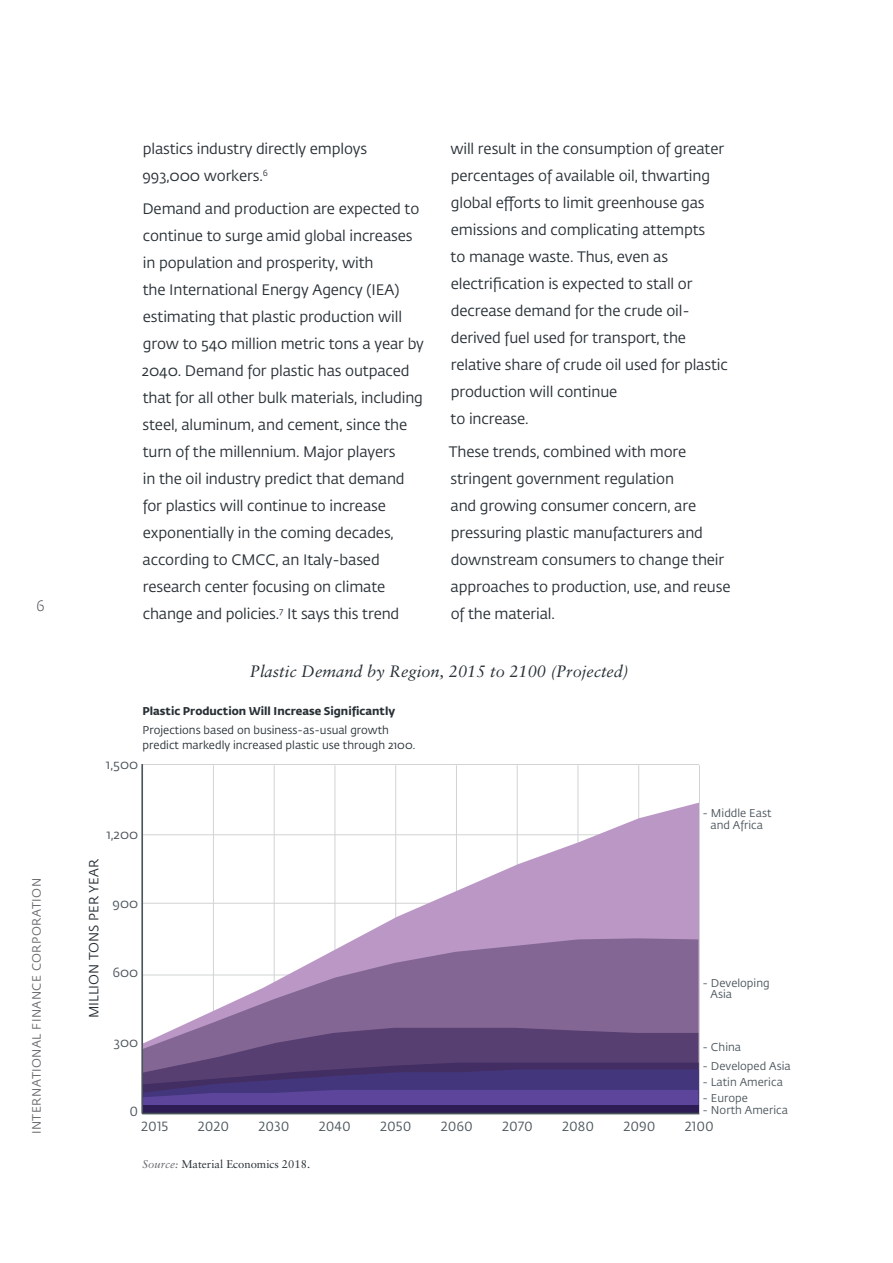
<style>
.page{position:relative;width:893px;height:1263px;background:#fff}
.page>*{position:absolute;margin:0;border:0;box-sizing:border-box;transform-origin:0 0}
.t1{font:italic 16.5px "Sabon LT Pro";color:#283036}
.t2{font:15px/27px "Fedra Sans Std";letter-spacing:-.01em;color:#283036}
.t3{font:300 15px "Fedra Sans Std";color:#4e5055}
.t4{font:13.2px "Fedra Sans Std";color:#4b555c}
.t5{font:13.2px "Fedra Sans Std";color:#283036}
.t6{font:12px "Fedra Sans Std";letter-spacing:.035em;color:#68686d}
.t7{font:11.25px/11.2px "Fedra Sans Std";color:#4b555c;text-align:center}
.t8{font:11.25px/14.4px "Fedra Sans Std";color:#283036}
.t9{font:700 11.25px "Fedra Sans Std";color:#283036}
.t10{font:11.25px "Sabon LT Pro";color:#283036}
.s1{font-style:italic;color:#68686d}
</style>
<div class="page">
<hr style="left:143px;top:764px;width:556px;height:1px;background:#d1d3d4">
<hr style="left:274px;top:765px;width:1px;height:348px;background:#d1d3d4">
<hr style="left:335px;top:765px;width:1px;height:348px;background:#d1d3d4">
<hr style="left:213px;top:765px;width:1px;height:348px;background:#d1d3d4">
<hr style="left:395px;top:765px;width:1px;height:348px;background:#d1d3d4">
<hr style="left:456px;top:765px;width:1px;height:348px;background:#d1d3d4">
<hr style="left:517px;top:765px;width:1px;height:348px;background:#d1d3d4">
<hr style="left:578px;top:765px;width:1px;height:348px;background:#d1d3d4">
<hr style="left:638px;top:765px;width:1px;height:348px;background:#d1d3d4">
<svg style="left:143px;top:803px;width:556px;height:260px"></svg>
<svg style="left:143px;top:938px;width:555px;height:90px;fill:#836694"></svg>
<svg style="left:143px;top:1028px;width:555px;height:35px;background:#654c7c"></svg>
<svg style="left:143px;top:1063px;width:556px;height:42px;background:#4e3b81"></svg>
<div style="left:143px;top:1105px;width:556px;height:8px;background:#2d1d54"></div>
<hr style="left:141px;top:764px;width:2px;height:349px;background:#4b555c">
<hr style="left:142px;top:1113px;width:557px;height:1px;background:#4b555c">
<hr style="left:699px;top:765px;width:1px;height:348px;background:#d1d3d4">
<p class="t3" style="left:37px;top:597px;width:9px">6</p>
<p class="t6" style="left:30px;top:1134px;width:257px;rotate:-90deg">INTERNATIONAL FINANCE CORPORATION</p>
<p class="t2" style="left:142px;top:135px;width:226px">plastics industry directly employs<br>993,000 workers.<sup>6</sup></p>
<p class="t2" style="left:142px;top:196px;width:284px">Demand and production are expected to continue to surge amid global increases in population and prosperity, with<br>the International Energy Agency (IEA) estimating that plastic production will grow to 540 million metric tons a year by 2040. Demand for plastic has outpaced that for all other bulk materials, including steel, aluminum, and cement, since the turn of the millennium. Major players<br>in the oil industry predict that demand for plastics will continue to increase exponentially in the coming decades, according to CMCC, an Italy-based research center focusing on climate change and policies.<sup>7</sup> It says this trend</p>
<p class="t2" style="left:450px;top:135px;width:279px">will result in the consumption of greater percentages of available oil, thwarting global efforts to limit greenhouse gas emissions and complicating attempts<br>to manage waste. Thus, even as electrification is expected to stall or decrease demand for the crude oil&shy;derived fuel used for transport, the relative share of crude oil used for plastic production will continue<br>to increase.</p>
<p class="t2" style="left:449px;top:439px;width:283px">These trends, combined with more stringent government regulation<br>and growing consumer concern, are pressuring plastic manufacturers and downstream consumers to change their approaches to production, use, and reuse of the material.</p>
<p class="t1" style="left:250px;top:660px;width:380px">Plastic Demand by Region, 2015 to 2100 (Projected)</p>
<p class="t9" style="left:143px;top:704px;width:254px">Plastic Production Will Increase Significantly</p>
<p class="t8" style="left:143px;top:723px;width:274px">Projections based on business-as-usual growth predict markedly increased plastic use through 2100.</p>
<p class="t4" style="left:106px;top:757px;width:34px">1,500</p>
<p class="t4" style="left:106px;top:826px;width:33px">1,200</p>
<p class="t5" style="left:86px;top:1018px;width:161px;rotate:-90deg">MILLION TONS PER YEAR</p>
<p class="t4" style="left:112px;top:895px;width:27px">900</p>
<p class="t4" style="left:112px;top:965px;width:27px">600</p>
<p class="t4" style="left:114px;top:1034px;width:26px">300</p>
<p class="t4" style="left:129px;top:1103px;width:10px">0</p>
<p class="t4" style="left:141px;top:1119px;width:29px">2015</p>
<p class="t4" style="left:198px;top:1119px;width:33px">2020</p>
<p class="t4" style="left:258px;top:1119px;width:33px">2030</p>
<p class="t4" style="left:319px;top:1119px;width:34px">2040</p>
<p class="t4" style="left:380px;top:1119px;width:33px">2050</p>
<p class="t4" style="left:441px;top:1119px;width:34px">2060</p>
<p class="t4" style="left:502px;top:1119px;width:32px">2070</p>
<p class="t4" style="left:562px;top:1119px;width:34px">2080</p>
<p class="t4" style="left:623px;top:1119px;width:34px">2090</p>
<p class="t10" style="left:143px;top:1157px;width:169px"><span class="s1">Source:</span> Material Economics 2018.</p>
<p class="t7" style="left:702px;top:808px;width:71px">- Middle East and Africa</p>
<p class="t7" style="left:710px;top:977px;width:61px;text-align:left;text-indent:-8px">- Developing<br>Asia</p>
<p class="t7" style="left:702px;top:1042px;width:40px">- China</p>
<p class="t7" style="left:702px;top:1060px;width:90px">- Developed Asia</p>
<p class="t7" style="left:702px;top:1076px;width:82px">- Latin America</p>
<p class="t7" style="left:702px;top:1104px;width:87px">- North America</p>
<p class="t7" style="left:702px;top:1092px;width:47px">- Europe</p>
<p class="t4" style="left:685px;top:1118px;width:31px">2100</p>
</div>
